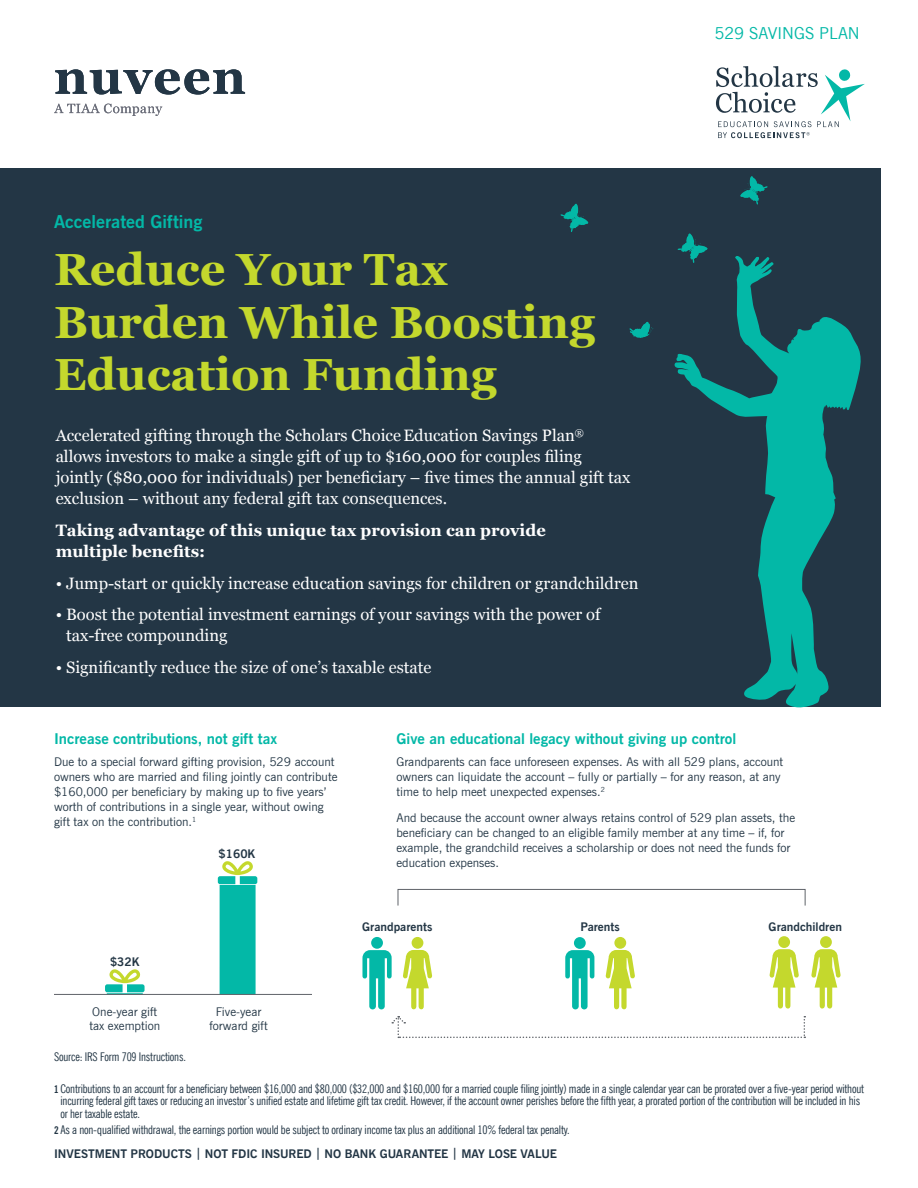
<style>
.page{position:relative;width:918px;height:1188px;background:#fff}
.page>*{position:absolute;margin:0;border:0;box-sizing:border-box;transform-origin:0 0}
.t1{font:700 45px/52.5px "Georgia";color:#c4d82d}
.t2{font:700 18px "News Gothic BT";color:#03b8a7}
.Body{font:16.5px/21px "Georgia";color:#fff}
.Body-2{font:700 16.5px/21px "Georgia";color:#fff}
.t3{font:16.5px "News Gothic BT";color:#03b8a7}
.Body-3{font:700 15px "News Gothic BT";color:#03b8a7}
.Body-4{font:12px/15px "News Gothic BT";color:#233645}
._8_pt_disclosure_jus{font:condensed 12px/12.8px "News Gothic BT";letter-spacing:-.015em;color:#233645}
.Not_May_No{font:700 12px "News Gothic BT";letter-spacing:-.005em;color:#233645}
.Body-5{font:700 12px "News Gothic BT";color:#233645}
.s1{font-weight:700;font-size:10.5px}
</style>
<div class="page">
<div style="left:371px;top:937px;width:12px;height:12px;background:#03b8a7;border-radius:50%"></div>
<svg style="left:362px;top:950px;width:30px;height:59px"></svg>
<div style="left:412px;top:937px;width:11px;height:12px;background:#c4d82d;border-radius:50%"></div>
<svg style="left:403px;top:950px;width:29px;height:59px"></svg>
<div style="left:778px;top:936px;width:12px;height:12px;background:#c4d82d;border-radius:50%"></div>
<div style="left:820px;top:936px;width:12px;height:12px;background:#c4d82d;border-radius:50%"></div>
<svg style="left:770px;top:949px;width:29px;height:60px"></svg>
<svg style="left:811px;top:949px;width:30px;height:60px"></svg>
<div style="left:574px;top:937px;width:12px;height:12px;background:#03b8a7;border-radius:50%"></div>
<svg style="left:565px;top:950px;width:29px;height:59px"></svg>
<div style="left:614px;top:937px;width:12px;height:12px;background:#c4d82d;border-radius:50%"></div>
<svg style="left:606px;top:950px;width:29px;height:59px"></svg>
<div style="left:398px;top:889px;width:408px;height:17px;border:1px solid #5f6369"></div>
<svg style="left:105px;top:969px;width:40px;height:25px"></svg>
<svg style="left:218px;top:861px;width:39px;height:133px;background:#30c3ae"></svg>
<hr style="left:54px;top:994px;width:258px;height:1px;background:#5f6369">
<svg style="left:392px;top:1016px;width:413px;height:22px"></svg>
<svg style="left:716px;top:66px;width:149px;height:72px"></svg>
<div style="left:0;top:168px;width:881px;height:539px;background:#233645"></div>
<svg style="left:55px;top:69px;width:190px;height:26px"></svg>
<svg style="left:54px;top:104px;width:108px;height:12px"></svg>
<svg style="left:674px;top:256px;width:187px;height:452px"></svg>
<svg style="left:629px;top:322px;width:25px;height:16px"></svg>
<svg style="left:678px;top:234px;width:29px;height:29px"></svg>
<svg style="left:740px;top:176px;width:28px;height:29px"></svg>
<svg style="left:560px;top:204px;width:28px;height:28px"></svg>
<p class="t2" style="left:54px;top:210px;width:150px">Accelerated Gifting</p>
<p class="t1" style="left:54px;top:241px;width:543px">Reduce Your Tax<br>Burden While Boosting<br>Education Funding</p>
<p class="Body" style="left:56px;top:424px;width:576px">Accelerated gifting through the Scholars ChoiceEducation Savings Plan<sup>® </sup>allows investors to make a single gift of up to $160,000 for couples filing jointly ($80,000 for individuals) per beneficiary – five times the annual gift tax exclusion – without any federal gift tax consequences.</p>
<p class="Body-2" style="left:56px;top:519px;width:492px">Taking advantage of this unique tax provision can provide multiple benefits:</p>
<p class="Body" style="left:56px;top:572px;width:584px">• Jump-start or quickly increase education savings for children or grandchildren</p>
<p class="Body" style="left:66px;top:604px;width:536px;text-indent:-10px">• Boost the potential investment earnings of your savings with the power of tax-free compounding</p>
<p class="Body" style="left:56px;top:656px;width:377px">• Significantly reduce the size of one’s taxable estate</p>
<p class="t3" style="left:714px;top:24px;width:147px">529 SAVINGS PLAN</p>
<p class="Body-3" style="left:54px;top:730px;width:225px">Increase contributions, not gift tax</p>
<p class="Body-4" style="left:54px;top:754px;width:285px">Due to a special forward gifting provision, 529 account owners who are married and filing jointly can contribute $160,000 per beneficiary by making up to five years’ worth of contributions in a single year, without owing gift tax on the contribution.<sup>1</sup></p>
<p class="Body-5" style="left:110px;top:954px;width:31px">$32K</p>
<p class="Body-5" style="left:219px;top:846px;width:39px">$160K</p>
<p class="Body-4" style="left:89px;top:1005px;width:72px;line-height:13.5px">One-year gift tax exemption</p>
<p class="Body-4" style="left:209px;top:1005px;width:60px;line-height:13.5px;text-align:center">Five-year forward gift</p>
<p class="Body-3" style="left:397px;top:730px;width:341px">Give an educational legacy without giving up control</p>
<p class="Body-4" style="left:397px;top:754px;width:388px">Grandparents can face unforeseen expenses. As with all 529 plans, account owners can liquidate the account – fully or partially – for any reason, at any time to help meet unexpected expenses.<sup>2</sup></p>
<p class="Body-4" style="left:397px;top:810px;width:400px">And because the account owner always retains control of 529 plan assets, the beneficiary can be changed to an eligible family member at any time – if, for example, the grandchild receives a scholarship or does not need the funds for education expenses.</p>
<p class="Body-5" style="left:362px;top:919px;width:72px">Grandparents</p>
<p class="Body-5" style="left:581px;top:919px;width:41px">Parents</p>
<p class="Body-5" style="left:769px;top:919px;width:75px">Grandchildren</p>
<p class="_8_pt_disclosure_jus" style="left:54px;top:1051px;width:133px">Source: IRS Form 709 Instructions.</p>
<p class="_8_pt_disclosure_jus" style="left:60px;top:1082px;width:805px;text-indent:-6px"><span class="s1">1</span> Contributions to an account for a beneficiary between $16,000 and $80,000 ($32,000 and $160,000 for a married couple filing jointly) made in a single calendar year can be prorated over a five-year period without incurring federal gift taxes or reducing an investor’s unified estate and lifetime gift tax credit. However, if the account owner perishes before the fifth year, a prorated portion of the contribution will be included in his or her taxable estate.</p>
<p class="_8_pt_disclosure_jus" style="left:54px;top:1123px;width:517px"><span class="s1">2</span> As a non-qualified withdrawal, the earnings portion would be subject to ordinary income tax plus an additional 10% federal tax penalty.</p>
<p class="Not_May_No" style="left:54px;top:1147px;width:505px">INVESTMENT PRODUCTS | NOT FDIC INSURED | NO BANK GUARANTEE | MAY LOSE VALUE</p>
</div>
